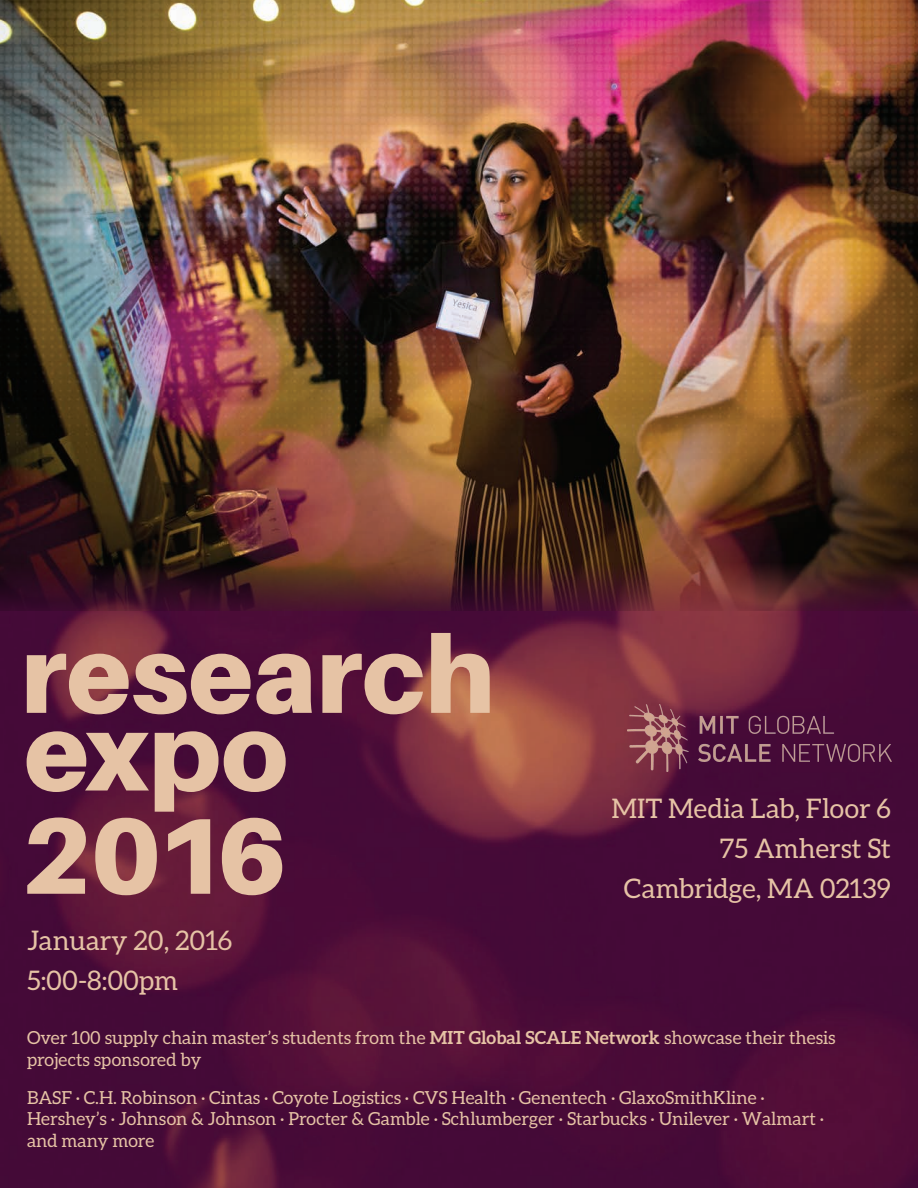
<style>
.page{position:relative;width:918px;height:1188px;background:#fff}
.page>*{position:absolute;margin:0;border:0;box-sizing:border-box;transform-origin:0 0}
.t1{font:900 108px/77.7px "Aileron";color:#e6c3a5}
.t2{font:27px/39.9px "Aleo";color:#e6c3a5}
.t3{font:18px/21.6px "Aleo";color:#e6c3a5}
.s1{font-weight:700}
</style>
<div class="page">
<img style="left:0;top:610px;width:918px;height:578px">
<img style="left:0;top:0;width:918px;height:610px">
<img style="left:627px;top:704px;width:264px;height:67px">
<h1 class="t1" style="left:21px;top:636px;width:475px">research expo</h1>
<h1 class="t1" style="left:21px;top:817px;width:268px">2016</h1>
<h2 class="t2" style="left:27px;top:920px;width:207px">January 20, 2016<br>5:00-8:00pm</h2>
<h2 class="t2" style="left:611px;top:788px;width:281px;text-align:right">MIT Media Lab, Floor 6<br>75 Amherst St<br>Cambridge, MA 02139</h2>
<p class="t3" style="left:27px;top:1027px;width:810px">Over 100 supply chain master’s students from the <span class="s1">MIT Global SCALE Network</span> showcase their thesis projects sponsored by</p>
<p class="t3" style="left:27px;top:1086px;width:799px">BASF · C.H. Robinson · Cintas · Coyote Logistics · CVS Health · Genentech · GlaxoSmithKline ·<br>Hershey’s · Johnson &amp; Johnson · Procter &amp; Gamble · Schlumberger · Starbucks · Unilever · Walmart · and many more</p>
</div>
